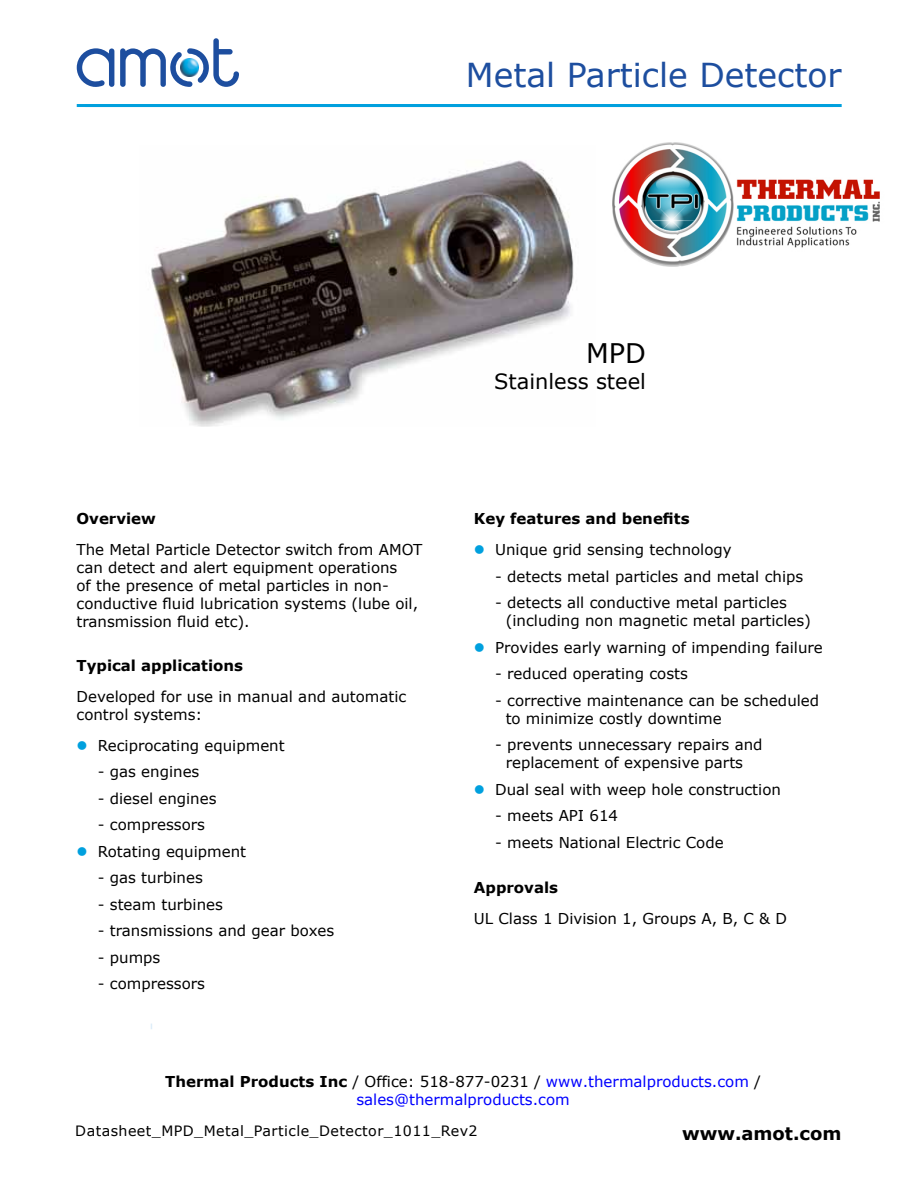
<style>
.page{position:relative;width:918px;height:1188px;background:#fff}
.page>*{position:absolute;margin:0;border:0;box-sizing:border-box;transform-origin:0 0}
.t1{font:33px "Verdana";color:#1d4e9f}
.t2{font:27px "Verdana";color:#000}
.t3{font:21px "Verdana";color:#000}
.t4{font:700 18px "Verdana";color:#000}
.t5{font:15px/18px "Verdana";color:#000}
.t6{font:15px/18px "Verdana";color:#00f;text-align:center}
.t7{font:700 15px "Verdana";color:#000}
.t8{font:14.25px "Verdana";letter-spacing:.03em;color:#000}
.s1{color:#00a0de}
.s2{font-weight:700;color:#000}
.s3{color:#000}
</style>
<div class="page">
<img style="left:151px;top:160px;width:423px;height:266px">
<hr style="left:77px;top:104px;width:765px;height:3px;background:#00a0de">
<svg style="left:77px;top:48px;width:37px;height:39px"></svg>
<svg style="left:120px;top:38px;width:119px;height:49px"></svg>
<img style="left:612px;top:142px;width:268px;height:125px">
<h1 class="t1" style="left:466px;top:53px;width:377px">Metal Particle Detector</h1>
<p class="t7" style="left:77px;top:508px;width:81px">Overview</p>
<p class="t5" style="left:77px;top:540px;width:347px">The Metal Particle Detector switch from AMOT can detect and alert equipment operations<br>of the presence of metal particles in non&shy;conductive fluid lubrication systems (lube oil, transmission fluid etc).</p>
<p class="t7" style="left:77px;top:655px;width:168px">Typical applications</p>
<p class="t5" style="left:77px;top:688px;width:331px">Developed for use in manual and automatic control systems:</p>
<p class="t5" style="left:77px;top:736px;width:210px"><span class="s1">●</span> Reciprocating equipment</p>
<p class="t5" style="left:98px;top:763px;width:103px">- gas engines</p>
<p class="t5" style="left:98px;top:789px;width:120px">- diesel engines</p>
<p class="t5" style="left:98px;top:816px;width:109px">- compressors</p>
<p class="t5" style="left:77px;top:842px;width:171px"><span class="s1">●</span> Rotating equipment</p>
<p class="t5" style="left:98px;top:869px;width:107px">- gas turbines</p>
<p class="t5" style="left:98px;top:895px;width:127px">- steam turbines</p>
<p class="t5" style="left:98px;top:922px;width:238px">- transmissions and gear boxes</p>
<p class="t5" style="left:98px;top:948px;width:64px">- pumps</p>
<p class="t5" style="left:98px;top:975px;width:109px">- compressors</p>
<h2 class="t2" style="left:586px;top:335px;width:61px">MPD</h2>
<h3 class="t3" style="left:494px;top:367px;width:153px">Stainless steel</h3>
<p class="t7" style="left:474px;top:508px;width:217px">Key features and benefits</p>
<p class="t5" style="left:474px;top:540px;width:259px"><span class="s1">●</span> Unique grid sensing technology</p>
<p class="t5" style="left:495px;top:567px;width:310px">- detects metal particles and metal chips</p>
<p class="t5" style="left:506px;top:593px;width:307px;text-indent:-11px">- detects all conductive metal particles (including non magnetic metal particles)</p>
<p class="t5" style="left:474px;top:638px;width:350px"><span class="s1">●</span> Provides early warning of impending failure</p>
<p class="t5" style="left:495px;top:664px;width:194px">- reduced operating costs</p>
<p class="t5" style="left:506px;top:691px;width:315px;text-indent:-11px">- corrective maintenance can be scheduled to minimize costly downtime</p>
<p class="t5" style="left:495px;top:735px;width:269px;text-align:center">- prevents unnecessary repairs and replacement of expensive parts</p>
<p class="t5" style="left:474px;top:780px;width:309px"><span class="s1">●</span> Dual seal with weep hole construction</p>
<p class="t5" style="left:495px;top:806px;width:125px">- meets API 614</p>
<p class="t5" style="left:495px;top:833px;width:230px">- meets National Electric Code</p>
<p class="t7" style="left:474px;top:877px;width:86px">Approvals</p>
<p class="t5" style="left:474px;top:909px;width:315px">UL Class 1 Division 1, Groups A, B, C &amp; D</p>
<p class="t6" style="left:165px;top:1072px;width:597px"><span class="s2">Thermal Products Inc</span> <span class="s3">/ Office: 518-877-0231 /</span> www.thermalproducts.com <span class="s3">/ </span>sales@thermalproducts.com</p>
<p class="t8" style="left:75px;top:1121px;width:404px">Datasheet_MPD_Metal_Particle_Detector_1011_Rev2</p>
<p class="t4" style="left:682px;top:1120px;width:161px">www.amot.com</p>
</div>
